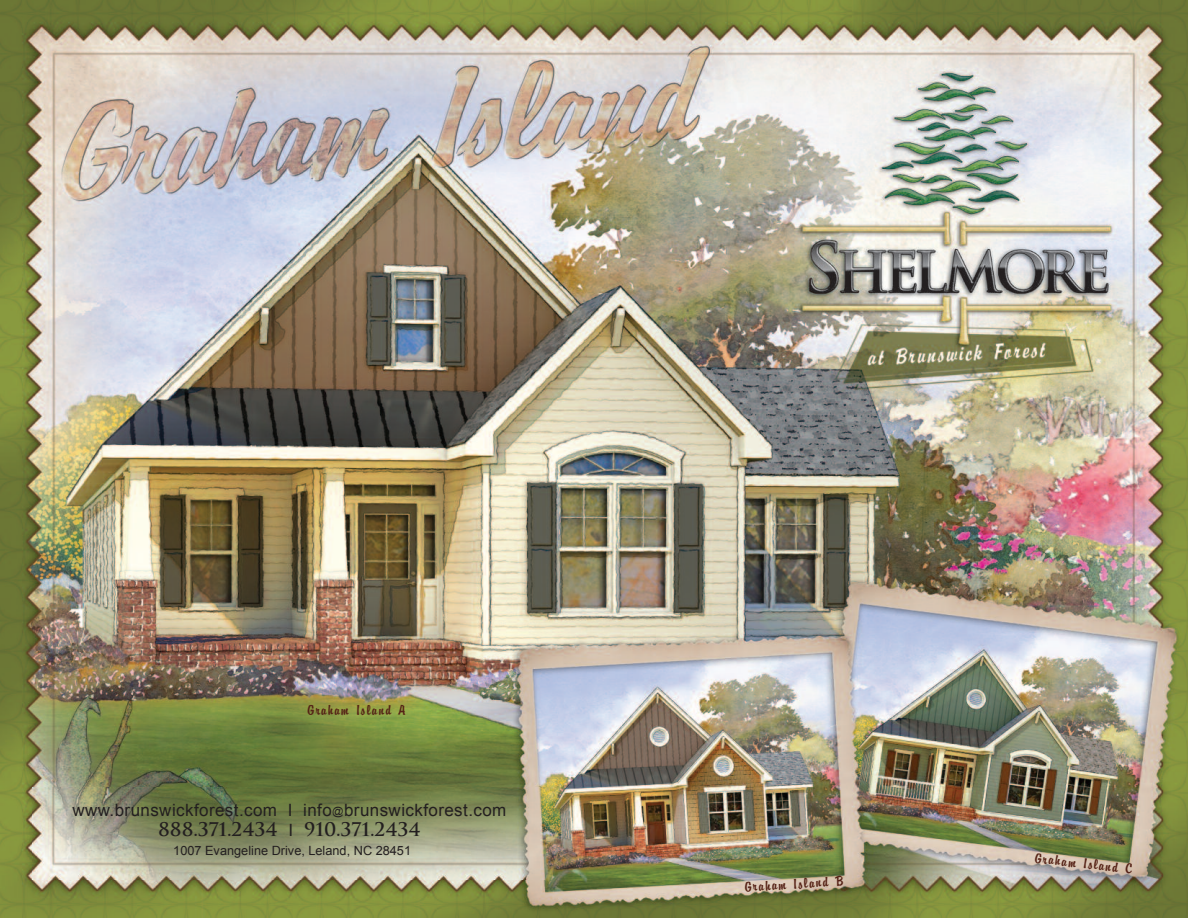
<style>
.page{position:relative;width:1188px;height:918px;background:#fff}
.page>*{position:absolute;margin:0;border:0;box-sizing:border-box;transform-origin:0 0}
.t1{font:700 18.45px "Trajan";color:#231f20}
.t2{font:16.95px "Arial";letter-spacing:.025em;color:#231f20}
.t3{font:15px "Brandyscript";letter-spacing:.1em;color:#552216}
.t4{font:12.75px "Arial";color:#231f20}
.s1{font-size:11.25px}
.s2{font-family:"Arial";font-weight:400;font-size:16.95px}
</style>
<div class="page">
<img style="left:0;top:0;width:1188px;height:918px">
<img style="left:33px;top:788px;width:513px;height:91px">
<p class="t3" style="left:307px;top:702px;width:100px">Graham Island A</p>
<p class="t2" style="left:72px;top:801px;width:435px">www.brunswickforest.com I info<span class="s1">@</span>brunswickforest.com</p>
<p class="t1" style="left:158px;top:819px;width:264px">888.371.2434 <span class="s2">I</span> 910.371.2434</p>
<p class="t4" style="left:173px;top:844px;width:239px">1007 Evangeline Drive, Leland, NC 28451</p>
<p class="t3" style="left:744px;top:878px;width:100px;rotate:-3deg">Graham Island B</p>
<p class="t3" style="left:1036px;top:850px;width:100px;rotate:6deg">Graham Island C</p>
</div>
